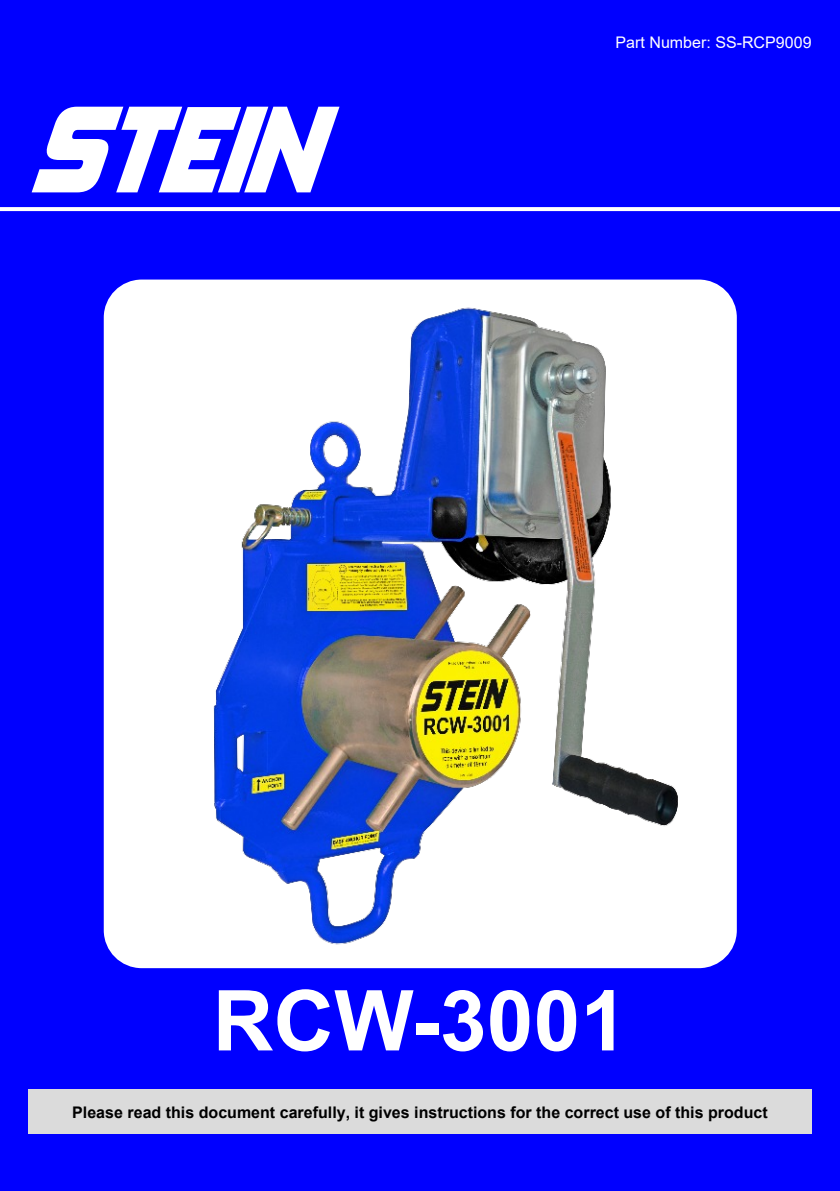
<style>
.page{position:relative;width:840px;height:1191px;background:#fff}
.page>*{position:absolute;margin:0;border:0;box-sizing:border-box;transform-origin:0 0}
.t1{font:700 84px "Arial";color:#fff}
.t2{font:700 16px "Arial";color:#000}
.t3{font:16px "Arial";color:#fff}
</style>
<div class="page">
<div style="left:0;top:0;width:839px;height:1191px;background:#00f"></div>
<div style="left:28px;top:1089px;width:783px;height:45px;background:#dbdbdb"></div>
<svg style="left:0;top:207px;width:839px;height:4px"></svg>
<div style="left:104px;top:279px;width:632px;height:689px;background:#fff;border-radius:38px"></div>
<svg style="left:32px;top:107px;width:307px;height:85px"></svg>
<img style="left:213px;top:296px;width:560px;height:655px">
<p class="t3" style="left:615px;top:36px;width:197px">Part Number: SS-RCP9009</p>
<h1 class="t1" style="left:212px;top:989px;width:416px">RCW-3001</h1>
<p class="t2" style="left:72px;top:1106px;width:696px">Please read this document carefully, it gives instructions for the correct use of this product</p>
</div>
